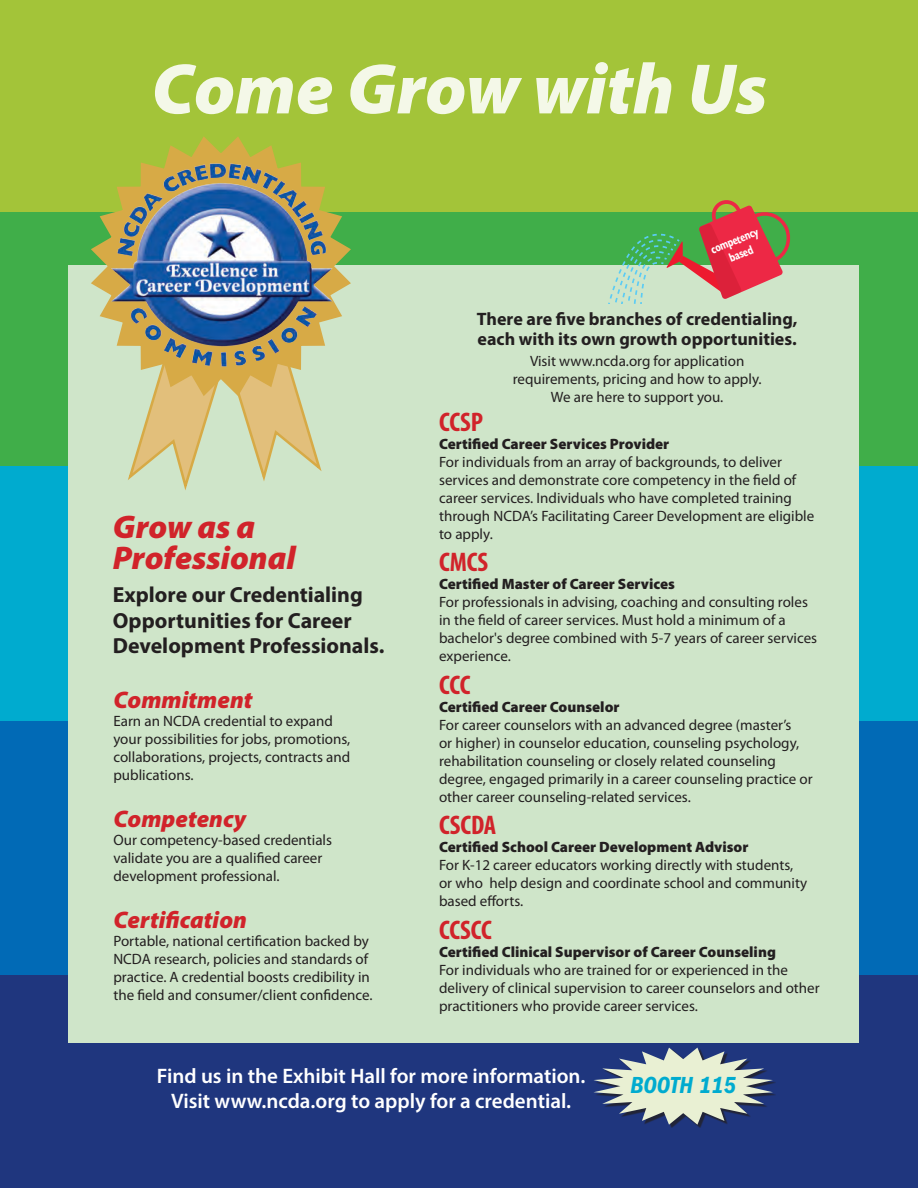
<style>
.page{position:relative;width:918px;height:1188px;background:#fff}
.page>*{position:absolute;margin:0;border:0;box-sizing:border-box;transform-origin:0 0}
.t1{font:italic 900 72px "Myriad Pro";color:#f4f8e8}
.t2{font:italic 900 32.85px/30.9px "Myriad Pro";color:#d1232a}
.t3{font:700 condensed 27px "Myriad Pro";color:#d1232a}
.t4{font:italic 900 24px "Myriad Pro";color:#d1232a}
.t5{font:24px "ITC Franklin Gothic Std Dm Cd It";color:#00abcf}
.t6{font:700 21.9px/25.5px "Myriad Pro";color:#231f20}
.t7{font:600 21px/25.2px "Myriad Pro";color:#fff;text-align:center}
.t8{font:700 18px/19.5px "Myriad Pro";color:#231f20}
.t9{font:15px/18px "Myriad Pro";color:#231f20}
.t10{font:900 15px "Myriad Pro";color:#231f20}
.t11{font:700 condensed 12.6px/14.4px "Humanist 521 BT";color:#fff;text-align:center;scale:.89 1}
</style>
<div class="page">
<div style="left:0;top:0;width:918px;height:212px;background:#a3c439"></div>
<div style="left:0;top:212px;width:918px;height:255px;background:#40ae49"></div>
<div style="left:0;top:467px;width:918px;height:254px;background:#00abcf"></div>
<div style="left:0;top:721px;width:918px;height:255px;background:#016ab6"></div>
<div style="left:0;top:976px;width:918px;height:212px;background:#1f367e"></div>
<div style="left:68px;top:265px;width:791px;height:777px;background:#cfe5c9"></div>
<svg style="left:128px;top:414px;width:194px;height:76px"></svg>
<svg style="left:91px;top:136px;width:260px;height:278px"></svg>
<img style="left:110px;top:157px;width:224px;height:216px">
<svg style="left:608px;top:200px;width:182px;height:103px"></svg>
<svg style="left:594px;top:1048px;width:179px;height:77px"></svg>
<h1 class="t1" style="left:151px;top:49px;width:617px">Come Grow with Us</h1>
<p class="t11" style="left:708px;top:243px;width:58px;rotate:-22deg">competency based</p>
<h2 class="t2" style="left:113px;top:512px;width:184px">Grow as a<br>Professional</h2>
<h3 class="t6" style="left:113px;top:581px;width:273px">Explore our Credentialing<br>Opportunities for Career<br>Development Professionals.</h3>
<h3 class="t4" style="left:113px;top:686px;width:141px">Commitment</h3>
<p class="t9" style="left:113px;top:712px;width:239px">Earn an NCDA credential to expand your possibilities for jobs, promotions, collaborations, projects, contracts and publications.</p>
<h3 class="t4" style="left:113px;top:805px;width:135px">Competency</h3>
<p class="t9" style="left:113px;top:831px;width:220px">Our competency-based credentials validate you are a qualified career development professional.</p>
<h3 class="t4" style="left:113px;top:906px;width:135px">Certification</h3>
<p class="t9" style="left:113px;top:932px;width:261px">Portable, national certification backed by NCDA research, policies and standards of practice. A credential boosts credibility in the field and consumer/client confidence.</p>
<p class="t8" style="left:477px;top:309px;width:322px">There are five branches of credentialing, each with its own growth opportunities.</p>
<p class="t9" style="left:513px;top:352px;width:250px;text-align:center">Visit www.ncda.org for application requirements, pricing and how to apply.<br>We are here to support you.</p>
<h3 class="t3" style="left:439px;top:405px;width:45px">CCSP</h3>
<p class="t10" style="left:439px;top:435px;width:232px">Certified Career Services Provider</p>
<p class="t9" style="left:439px;top:453px;width:377px">For individuals from an array of backgrounds, to deliver services and demonstrate core competency in the field of career services. Individuals who have completed training through NCDA’s Facilitating Career Development are eligible to apply.</p>
<h3 class="t3" style="left:439px;top:545px;width:51px">CMCS</h3>
<p class="t10" style="left:439px;top:576px;width:237px">Certified Master of Career Services</p>
<p class="t9" style="left:439px;top:594px;width:380px">For professionals in advising, coaching and consulting roles in the field of career services. Must hold a minimum of a bachelor's degree combined with 5-7 years of career services experience.</p>
<h3 class="t3" style="left:439px;top:668px;width:33px">CCC</h3>
<p class="t10" style="left:439px;top:698px;width:182px">Certified Career Counselor</p>
<p class="t9" style="left:439px;top:716px;width:375px">For career counselors with an advanced degree (master’s<br>or higher) in counselor education, counseling psychology, rehabilitation counseling or closely related counseling degree, engaged primarily in a career counseling practice or other career counseling-related services.</p>
<h3 class="t3" style="left:439px;top:808px;width:59px">CSCDA</h3>
<p class="t10" style="left:439px;top:839px;width:311px">Certified School Career Development Advisor</p>
<p class="t9" style="left:439px;top:856px;width:370px">For K-12 career educators working directly with students, or who help design and coordinate school and community based efforts.</p>
<h3 class="t3" style="left:439px;top:913px;width:54px">CCSCC</h3>
<p class="t10" style="left:439px;top:943px;width:338px">Certified Clinical Supervisor of Career Counseling</p>
<p class="t9" style="left:439px;top:961px;width:382px">For individuals who are trained for or experienced in the delivery of clinical supervision to career counselors and other practitioners who provide career services.</p>
<h3 class="t7" style="left:157px;top:1062px;width:430px">Find us in the Exhibit Hall for more information.<br>Visit www.ncda.org to apply for a credential.</h3>
<h3 class="t5" style="left:630px;top:1072px;width:107px">BOOTH 115</h3>
</div>
